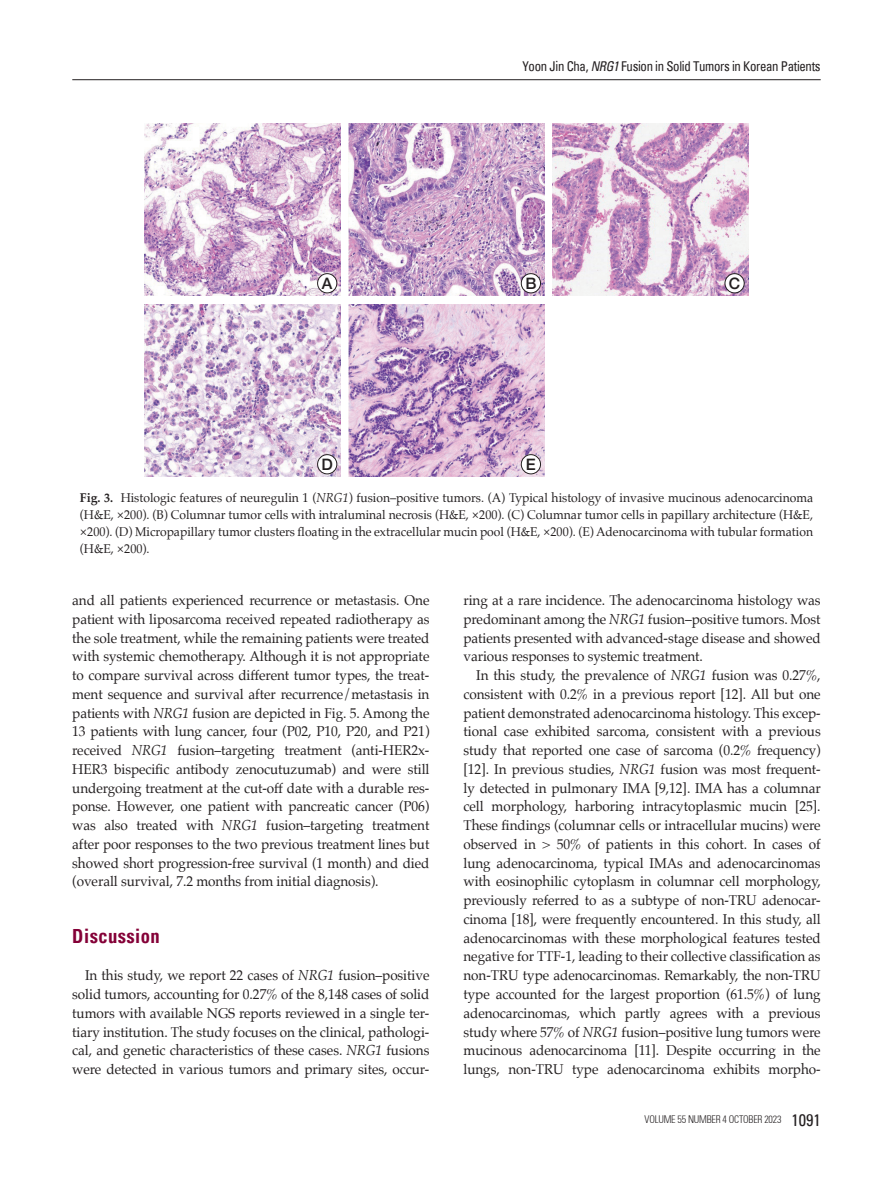
<style>
.page{position:relative;width:893px;height:1191px;background:#fff}
.page>*{position:absolute;margin:0;border:0;box-sizing:border-box;transform-origin:0 0}
.t1{font:700 condensed 19.5px "Univers";letter-spacing:.025em;color:#840037;scale:.95 1}
.t2{font:500 15.75px "Helvetica Neue";color:#231f20}
.t3{font:14.25px/18.8px "Palatino";letter-spacing:-.005em;color:#231f20;text-align:justify;scale:.95 1}
.t4{font:condensed 13.5px "Univers";letter-spacing:-.025em;color:#231f20;scale:.95 1}
.t5{font:12.75px/17.2px "Palatino";color:#231f20;text-align:justify;scale:.95 1}
.t6{font:300 condensed 10.5px "Univers";letter-spacing:-.02em;color:#231f20;scale:.95 1}
.s1{font-style:italic}
.s2{font-weight:700}
.s3{font-weight:400;font-size:16.5px}
</style>
<div class="page">
<hr style="left:72px;top:79px;width:749px;height:1px;background:#231f20">
<img style="left:145px;top:123px;width:195px;height:173px">
<img style="left:145px;top:304px;width:195px;height:172px">
<img style="left:349px;top:123px;width:195px;height:173px">
<img style="left:349px;top:304px;width:195px;height:172px">
<img style="left:553px;top:123px;width:195px;height:173px">
<div style="left:318px;top:274px;width:19px;height:19px;background:#fff;border-radius:50%"></div>
<div style="left:317px;top:273px;width:20px;height:20px;border:1px solid #231f20;border-radius:50%"></div>
<div style="left:725px;top:274px;width:19px;height:19px;background:#fff;border-radius:50%"></div>
<div style="left:725px;top:273px;width:20px;height:20px;border:1px solid #231f20;border-radius:50%"></div>
<div style="left:521px;top:274px;width:19px;height:19px;background:#fff;border-radius:50%"></div>
<div style="left:521px;top:273px;width:20px;height:20px;border:1px solid #231f20;border-radius:50%"></div>
<div style="left:318px;top:454px;width:19px;height:20px;background:#fff;border-radius:50%"></div>
<div style="left:317px;top:454px;width:20px;height:20px;border:1px solid #231f20;border-radius:50%"></div>
<div style="left:521px;top:454px;width:19px;height:20px;background:#fff;border-radius:50%"></div>
<div style="left:521px;top:454px;width:20px;height:20px;border:1px solid #231f20;border-radius:50%"></div>
<p class="t4" style="left:523px;top:57px;width:315px">Yoon Jin Cha, <span class="s1">NRG1</span> Fusion in Solid Tumors in Korean Patients</p>
<p class="t2" style="left:322px;top:271px;width:12px">A</p>
<p class="t2" style="left:525px;top:271px;width:13px">B</p>
<p class="t2" style="left:729px;top:271px;width:13px">C</p>
<p class="t2" style="left:322px;top:452px;width:13px">D</p>
<p class="t2" style="left:526px;top:452px;width:11px">E</p>
<p class="t5" style="left:80px;top:488px;width:773px"><span class="s2">Fig. 3.</span> Histologic features of neuregulin 1 (<span class="s1">NRG1</span>) fusion–positive tumors. (A) Typical histology of invasive mucinous adenocarcinoma (H&amp;E, ×200). (B) Columnar tumor cells with intraluminal necrosis (H&amp;E, ×200). (C) Columnar tumor cells in papillary architecture (H&amp;E, ×200). (D) Micropapillary tumor clusters floating in the extracellular mucin pool (H&amp;E, ×200). (E) Adenocarcinoma with tubular formation (H&amp;E, ×200).</p>
<p class="t3" style="left:72px;top:591px;width:378px">and all patients experienced recurrence or metastasis. One patient with liposarcoma received repeated radiotherapy as the sole treatment, while the remaining patients were treated with systemic chemotherapy. Although it is not appropriate to compare survival across different tumor types, the treat&shy;ment sequence and survival after recurrence/metastasis in patients with <span class="s1">NRG1</span> fusion are depicted in Fig. 5. Among the 13 patients with lung cancer, four (P02, P10, P20, and P21) received <span class="s1">NRG1</span> fusion–targeting treatment (anti-HER2x-HER3 bispecific antibody zenocutuzumab) and were still undergoing treatment at the cut-off date with a durable res&shy;ponse. However, one patient with pancreatic cancer (P06) was also treated with <span class="s1">NRG1</span> fusion–targeting treatment after poor responses to the two previous treatment lines but showed short progression-free survival (1 month) and died (overall survival, 7.2 months from initial diagnosis).</p>
<h1 class="t1" style="left:72px;top:923px;width:94px">Discussion</h1>
<p class="t3" style="left:72px;top:966px;width:377px;text-indent:13px">In this study, we report 22 cases of <span class="s1">NRG1</span> fusion–positive solid tumors, accounting for 0.27% of the 8,148 cases of solid tumors with available NGS reports reviewed in a single ter&shy;tiary institution. The study focuses on the clinical, pathologi&shy;cal, and genetic characteristics of these cases. <span class="s1">NRG1</span> fusions were detected in various tumors and primary sites, occur-</p>
<p class="t3" style="left:463px;top:591px;width:377px">ring at a rare incidence. The adenocarcinoma histology was predominant among the <span class="s1">NRG1</span> fusion–positive tumors. Most patients presented with advanced-stage disease and showed various responses to systemic treatment.</p>
<p class="t3" style="left:463px;top:666px;width:378px;text-indent:13px">In this study, the prevalence of <span class="s1">NRG1</span> fusion was 0.27%, consistent with 0.2% in a previous report [12]. All but one patient demonstrated adenocarcinoma histology. This excep&shy;tional case exhibited sarcoma, consistent with a previous study that reported one case of sarcoma (0.2% frequency) [12]. In previous studies, <span class="s1">NRG1</span> fusion was most frequent&shy;ly detected in pulmonary IMA [9,12]. IMA has a columnar cell morphology, harboring intracytoplasmic mucin [25].<br>These findings (columnar cells or intracellular mucins) were observed in &gt; 50% of patients in this cohort. In cases of lung adenocarcinoma, typical IMAs and adenocarcinomas with eosinophilic cytoplasm in columnar cell morphology, previously referred to as a subtype of non-TRU adenocar&shy;cinoma [18], were frequently encountered. In this study, all adenocarcinomas with these morphological features tested negative for TTF-1, leading to their collective classification as non-TRU type adenocarcinomas. Remarkably, the non-TRU type accounted for the largest proportion (61.5%) of lung adenocarcinomas, which partly agrees with a previous study where 57% of <span class="s1">NRG1</span> fusion–positive lung tumors were mucinous adenocarcinoma [11]. Despite occurring in the lungs, non-TRU type adenocarcinoma exhibits morpho-</p>
<p class="t6" style="left:645px;top:1113px;width:187px">VOLUME 55 NUMBER 4 OCTOBER 2023 <span class="s3">1091</span></p>
</div>
